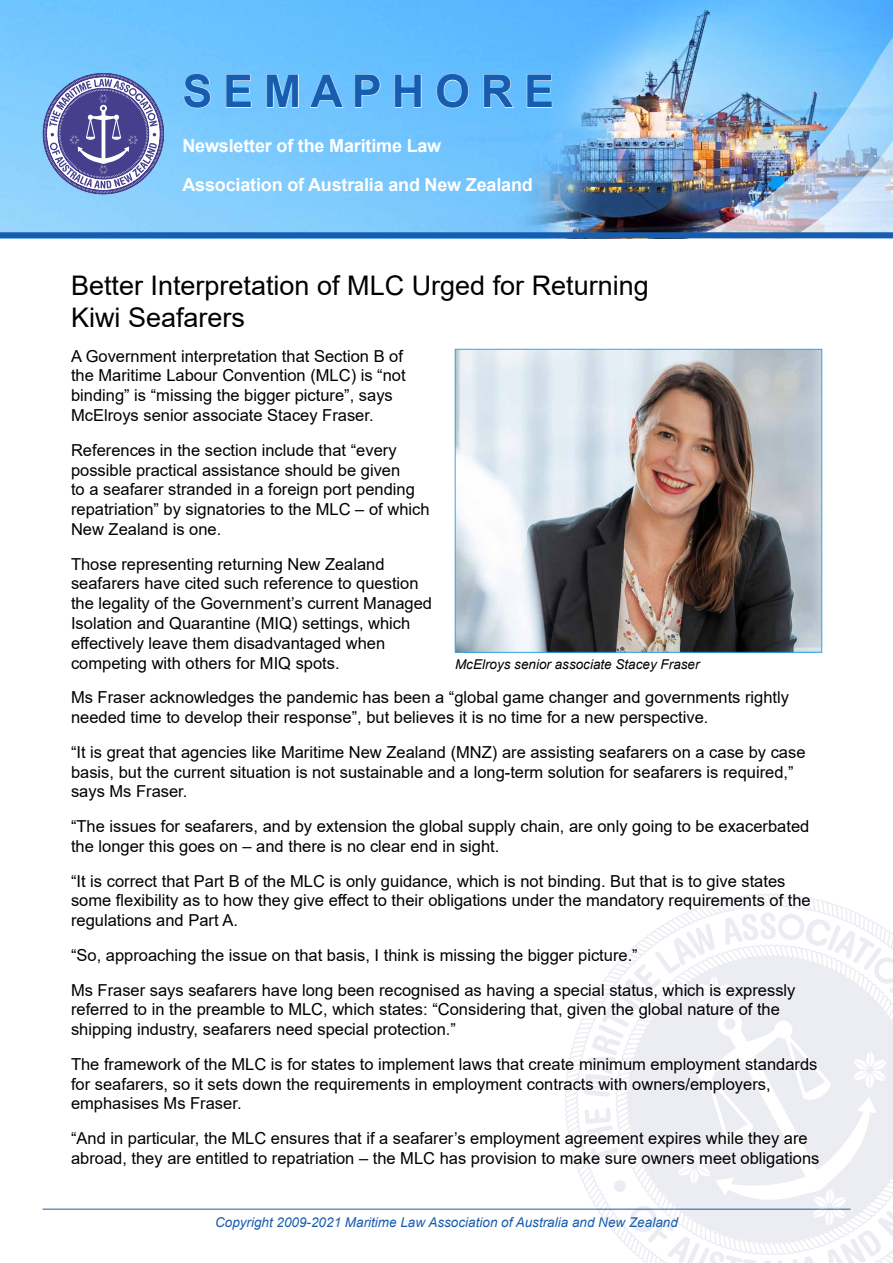
<style>
.page{position:relative;width:893px;height:1263px;background:#fff}
.page>*{position:absolute;margin:0;border:0;box-sizing:border-box;transform-origin:0 0}
.t1{font:700 45px "Arial";color:#175daf}
.t2{font:27px/32.4px "Arial";color:#000}
.t3{font:700 18px/39px "Arial";letter-spacing:-.01em;color:#fff}
.t4{font:16.5px/19.8px "Arial";color:#000}
.t5{font:italic 13.5px "Arial";color:#175daf}
.t6{font:italic 13.5px "Arial";color:#000}
</style>
<div class="page">
<svg style="left:564px;top:1015px;width:20px;height:194px"></svg>
<svg style="left:697px;top:894px;width:148px;height:14px"></svg>
<svg style="left:584px;top:912px;width:309px;height:351px"></svg>
<hr style="left:43px;top:1209px;width:807px;height:1px;background:#175daf">
<img style="left:0;top:0;width:893px;height:232px">
<svg style="left:43px;top:73px;width:121px;height:121px;background:#7b87bd"></svg>
<div style="left:0;top:232px;width:893px;height:6px;background:#175daf"></div>
<svg style="left:183px;top:74px;width:28px;height:34px"></svg>
<svg style="left:226px;top:74px;width:26px;height:34px"></svg>
<svg style="left:266px;top:74px;width:33px;height:34px"></svg>
<svg style="left:309px;top:74px;width:35px;height:34px"></svg>
<svg style="left:354px;top:74px;width:27px;height:34px"></svg>
<svg style="left:394px;top:74px;width:28px;height:34px"></svg>
<svg style="left:436px;top:74px;width:33px;height:34px"></svg>
<svg style="left:483px;top:74px;width:31px;height:34px"></svg>
<svg style="left:526px;top:74px;width:26px;height:34px"></svg>
<img style="left:457px;top:351px;width:363px;height:299px">
<div style="left:455px;top:349px;width:367px;height:303px;border:1px solid #36a7e9"></div>
<h1 class="t1" style="left:182px;top:60px;width:373px">S E M A P H O R E</h1>
<p class="t3" style="left:182px;top:126px;width:352px">Newsletter of the Maritime Law<br>Association of Australia and New Zealand</p>
<h2 class="t2" style="left:71px;top:269px;width:579px">Better Interpretation of MLC Urged for Returning<br>Kiwi Seafarers</h2>
<p class="t4" style="left:71px;top:346px;width:336px">A Government interpretation that Section B of the Maritime Labour Convention (MLC) is “not binding” is “missing the bigger picture”, says McElroys senior associate Stacey Fraser.</p>
<p class="t4" style="left:71px;top:440px;width:360px">References in the section include that “every possible practical assistance should be given<br>to a seafarer stranded in a foreign port pending repatriation” by signatories to the MLC – of which New Zealand is one.</p>
<p class="t4" style="left:71px;top:554px;width:363px">Those representing returning New Zealand seafarers have cited such reference to question the legality of the Government’s current Managed Isolation and Quarantine (MIQ) settings, which effectively leave them disadvantaged when competing with others for MIQ spots.</p>
<p class="t4" style="left:71px;top:687px;width:720px">Ms Fraser acknowledges the pandemic has been a “global game changer and governments rightly needed time to develop their response”, but believes it is no time for a new perspective.</p>
<p class="t4" style="left:71px;top:742px;width:736px">“It is great that agencies like Maritime New Zealand (MNZ) are assisting seafarers on a case by case basis, but the current situation is not sustainable and a long-term solution for seafarers is required,” says Ms Fraser.</p>
<p class="t4" style="left:71px;top:816px;width:740px">“The issues for seafarers, and by extension the global supply chain, are only going to be exacerbated the longer this goes on – and there is no clear end in sight.</p>
<p class="t4" style="left:71px;top:871px;width:741px">“It is correct that Part B of the MLC is only guidance, which is not binding. But that is to give states some flexibility as to how they give effect to their obligations under the mandatory requirements of the regulations and Part A.</p>
<p class="t4" style="left:71px;top:938px;width:726px;line-height:34.7px">“So, approaching the issue on that basis, I think is missing the bigger picture.”<br>Ms Fraser says seafarers have long been recognised as having a special status, which is expressly</p>
<p class="t4" style="left:71px;top:999px;width:710px">referred to in the preamble to MLC, which states: “Considering that, given the global nature of the shipping industry, seafarers need special protection.”</p>
<p class="t4" style="left:71px;top:1054px;width:748px">The framework of the MLC is for states to implement laws that create minimum employment standards for seafarers, so it sets down the requirements in employment contracts with owners/employers, emphasises Ms Fraser.</p>
<p class="t4" style="left:71px;top:1128px;width:750px">“And in particular, the MLC ensures that if a seafarer’s employment agreement expires while they are abroad, they are entitled to repatriation – the MLC has provision to make sure owners meet obligations</p>
<p class="t6" style="left:455px;top:655px;width:246px">McElroys senior associate Stacey Fraser</p>
<p class="t5" style="left:215px;top:1213px;width:464px">Copyright 2009-2021 Maritime Law Association of Australia and New Zealand</p>
</div>
